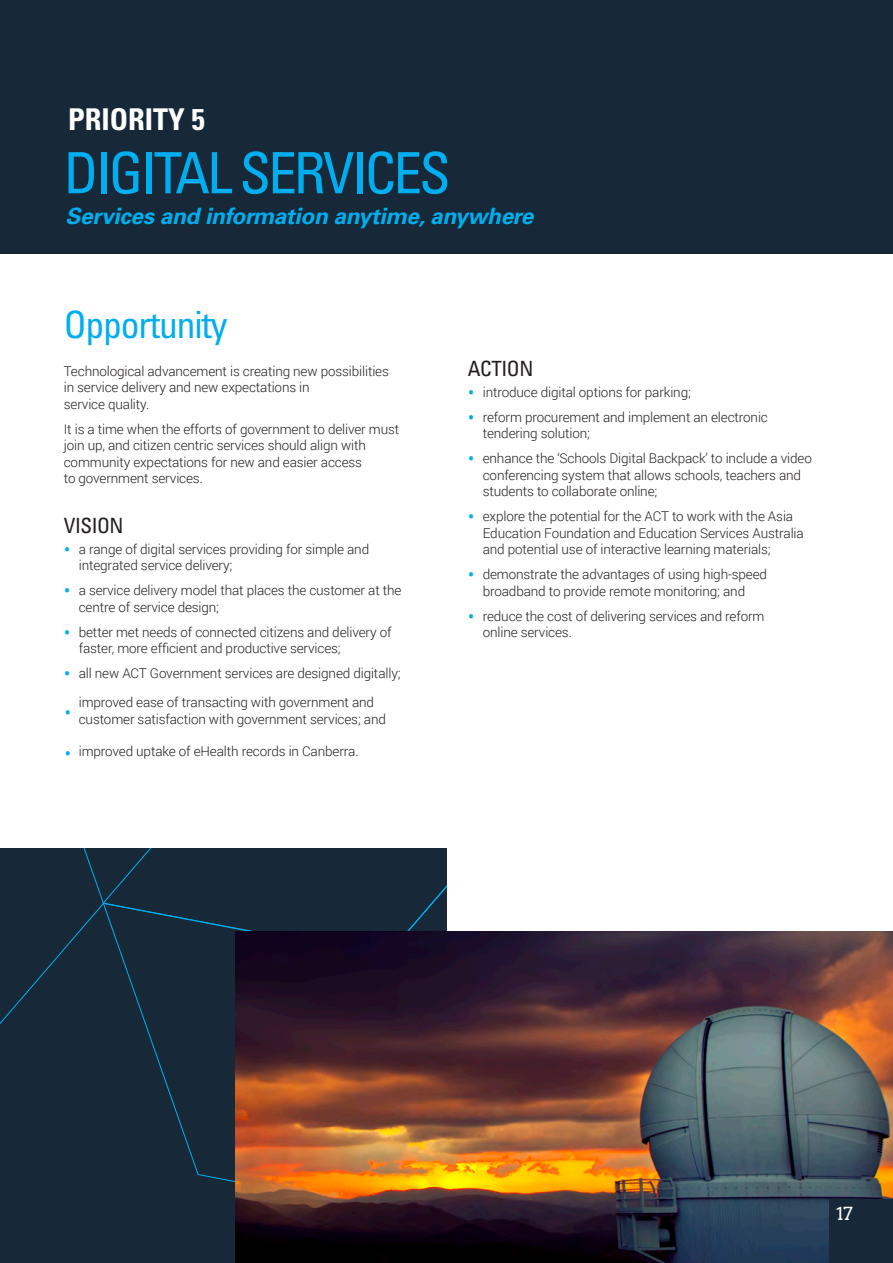
<style>
.page{position:relative;width:893px;height:1263px;background:#fff}
.page>*{position:absolute;margin:0;border:0;box-sizing:border-box;transform-origin:0 0}
.t1{font:condensed 57px "Univers";letter-spacing:-.05em;color:#00aeef}
.t2{font:condensed 37.5px "Univers";letter-spacing:-.03em;color:#00aeef}
.t3{font:700 condensed 30px "Univers";color:#fff}
.t4{font:italic 700 22.5px "Univers";letter-spacing:-.01em;color:#00aeef}
.t5{font:condensed 21px "Univers";letter-spacing:-.02em;color:#231f20}
.t6{font:300 21px "Roboto";color:#00aeef}
.t7{font:18px "Arvo";color:#fff}
.t8{font:300 13.5px/16.5px "Roboto";letter-spacing:-.01em;color:#231f20}
.s1{font-size:21px;color:#00aeef}
</style>
<div class="page">
<div style="left:0;top:903px;width:235px;height:360px;background:#172938"></div>
<div style="left:8px;top:848px;width:438px;height:109px;background:#172938"></div>
<div style="left:0;top:0;width:893px;height:254px;background:#172938"></div>
<img style="left:235px;top:931px;width:658px;height:332px">
<div style="left:829px;top:1199px;width:64px;height:64px;background:#172938"></div>
<h3 class="t3" style="left:68px;top:100px;width:138px">PRIORITY 5</h3>
<h1 class="t1" style="left:64px;top:137px;width:382px">D IGITAL SERVICES</h1>
<h3 class="t4" style="left:65px;top:202px;width:469px">Services and information anytime, anywhere</h3>
<h2 class="t2" style="left:64px;top:301px;width:165px">OPPORTUNITY</h2>
<p class="t8" style="left:64px;top:362px;width:327px">Technological advancement is creating new possibilities in service delivery and new expectations in<br>service quality.</p>
<p class="t8" style="left:64px;top:420px;width:337px">It is a time when the efforts of government to deliver must join up, and citizen centric services should align with community expectations for new and easier access<br>to government services.</p>
<h3 class="t5" style="left:64px;top:512px;width:61px">VISION</h3>
<p class="t8" style="left:79px;top:540px;width:292px;text-indent:-15px"><span class="s1">•</span> a range of digital services providing for simple and integrated service delivery;</p>
<p class="t8" style="left:79px;top:581px;width:324px;text-indent:-15px"><span class="s1">•</span> a service delivery model that places the customer at the centre of service design;</p>
<p class="t8" style="left:79px;top:623px;width:314px;text-indent:-15px"><span class="s1">•</span> better met needs of connected citizens and delivery of faster, more efficient and productive services;</p>
<p class="t8" style="left:64px;top:665px;width:338px"><span class="s1">•</span> all new ACT Government services are designed digitally;</p>
<h3 class="t6" style="left:64px;top:697px;width:8px">•</h3>
<p class="t8" style="left:79px;top:694px;width:309px">improved ease of transacting with government and customer satisfaction with government services; and</p>
<p class="t8" style="left:64px;top:743px;width:296px"><span class="s1">•</span> improved uptake of eHealth records in Canberra.</p>
<h3 class="t5" style="left:468px;top:355px;width:67px">ACTIO N</h3>
<p class="t8" style="left:468px;top:383px;width:225px"><span class="s1">•</span> introduce digital options for parking;</p>
<p class="t8" style="left:483px;top:408px;width:287px;text-indent:-15px"><span class="s1">•</span> reform procurement and implement an electronic tendering solution;</p>
<p class="t8" style="left:483px;top:449px;width:331px;text-indent:-15px"><span class="s1">•</span> enhance the ‘Schools Digital Backpack’ to include a video conferencing system that allows schools, teachers and students to collaborate online;</p>
<p class="t8" style="left:483px;top:507px;width:323px;text-indent:-15px"><span class="s1">•</span> explore the potential for the ACT to work with the Asia<br>Education Foundation and Education Services Australia and potential use of interactive learning materials;</p>
<p class="t8" style="left:468px;top:565px;width:301px;text-align:center"><span class="s1">•</span> demonstrate the advantages of using high-speed broadband to provide remote monitoring; and</p>
<p class="t8" style="left:483px;top:607px;width:283px;text-indent:-15px"><span class="s1">•</span> reduce the cost of delivering services and reform online services.</p>
<h3 class="t7" style="left:836px;top:1202px;width:18px">17</h3>
</div>
